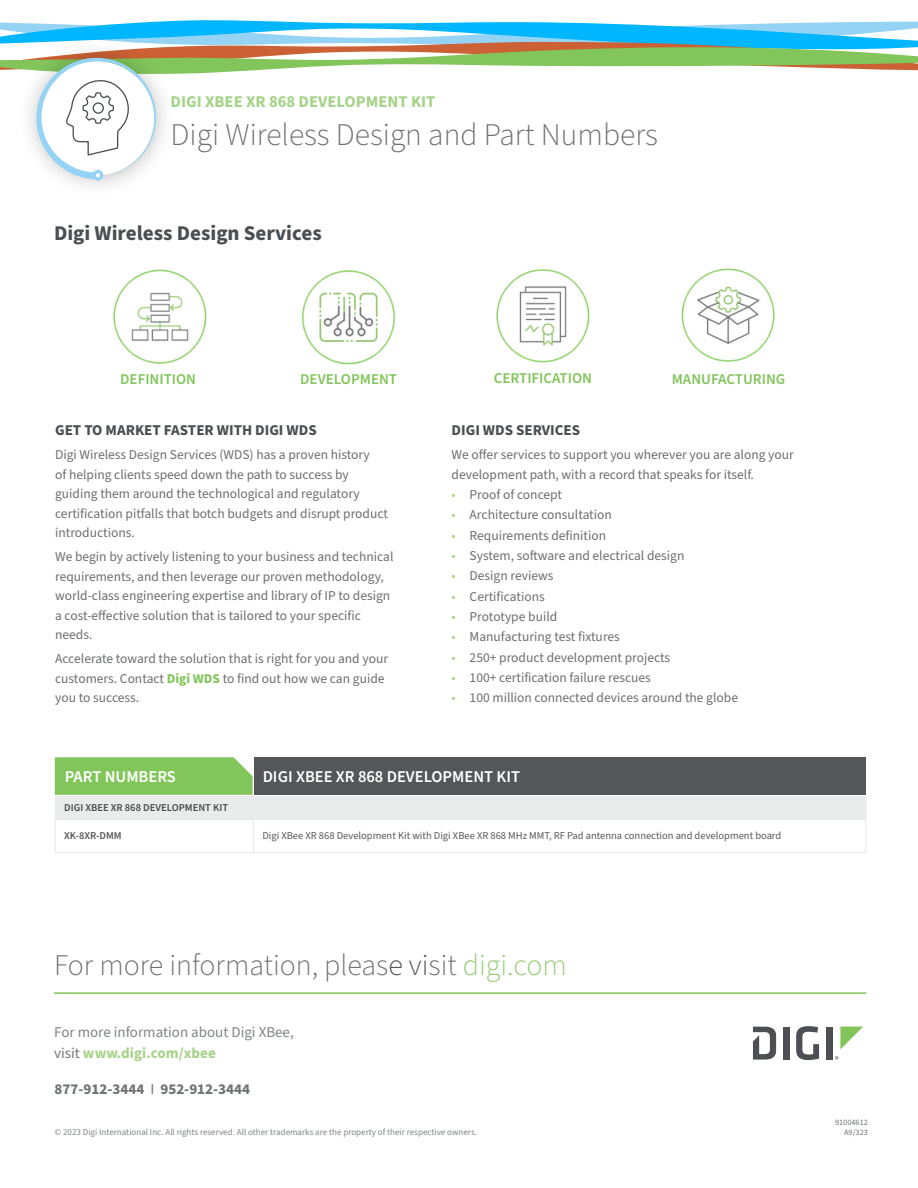
<style>
.page{position:relative;width:918px;height:1188px;background:#fff}
.page>*{position:absolute;margin:0;border:0;box-sizing:border-box;transform-origin:0 0}
.Intro_NEW{font:300 31.5px "Source Sans Pro";color:#6d6e71}
.Table_-_Header{font:300 30px "Source Sans Pro";color:#6d6f73}
.Subhead_1_NEW{font:700 21px "Source Sans Pro";color:#4b4f53}
.t1{font:600 16.5px "Source Sans Pro";color:#fff}
.Intro_NEW-2{font:700 16.5px "Source Sans Pro";color:#a7d38b}
.t2{font:15px/21px "Source Sans Pro";color:#818487}
.Bullets{font:600 15px "Source Sans Pro";color:#82c55b}
.Bullets-2{font:700 15px "Source Sans Pro";color:#4b4f53}
.t3{font:700 15px "Source Sans Pro";color:#6f7275}
.Bullets-3{font:13.5px/19.5px "Source Sans Pro";color:#6d6e71}
.Table_-_Body_Copy{font:10.5px "Source Sans Pro";color:#58595b}
.Table_-_Header-2{font:600 10.5px "Source Sans Pro";color:#4d4d4f}
.Table_-_Body_Copy-2{font:600 10.5px "Source Sans Pro";color:#58595b}
.t4{font:9px "Source Sans Pro";color:#818487}
.t5{font:8.25px/10.5px "Source Sans Pro";color:#6f7275;text-align:right}
.s1{font-weight:700;color:#82c55b}
.s2{color:#a7d38b}
.s3{color:#535459}
.s4{color:#95cc74}
.s5{color:#767377}
.s6{font-weight:700;color:#a7d38b}
.s7{font-weight:400}
</style>
<div class="page">
<div style="left:783px;top:1027px;width:6px;height:33px;background:#4e4f53"></div>
<svg style="left:796px;top:1026px;width:23px;height:34px"></svg>
<div style="left:826px;top:1027px;width:6px;height:33px;background:#4e4f53"></div>
<svg style="left:840px;top:1027px;width:23px;height:22px"></svg>
<svg style="left:753px;top:1027px;width:23px;height:33px"></svg>
<svg style="left:835px;top:1056px;width:3px;height:4px"></svg>
<hr style="left:54px;top:992px;width:812px;height:2px;background:#82c55b">
<img style="left:68px;top:179px;width:58px;height:7px">
<svg style="left:0;top:20px;width:918px;height:159px"></svg>
<div style="left:94px;top:172px;width:8px;height:7px;background:#fff;border-radius:50%"></div>
<div style="left:93px;top:170px;width:10px;height:11px;border:3px solid #95d3f5;border-radius:50%"></div>
<img style="left:113px;top:269px;width:94px;height:95px">
<img style="left:302px;top:270px;width:93px;height:95px">
<img style="left:496px;top:269px;width:94px;height:94px">
<img style="left:681px;top:268px;width:94px;height:94px">
<svg style="left:55px;top:757px;width:812px;height:96px"></svg>
<div style="left:254px;top:757px;width:612px;height:38px;background:#54565a"></div>
<p class="Intro_NEW-2" style="left:171px;top:90px;width:266px">DIGI XBEE XR 868 DEVELOPMENT KIT</p>
<p class="Intro_NEW" style="left:171px;top:113px;width:489px">Digi Wireless Design and Part Numbers</p>
<p class="Subhead_1_NEW" style="left:54px;top:218px;width:269px">Digi Wireless Design Services</p>
<p class="Bullets" style="left:120px;top:369px;width:77px">DEFINITION</p>
<p class="Bullets" style="left:300px;top:369px;width:98px">DEVELOPMENT</p>
<p class="Bullets" style="left:494px;top:368px;width:100px">CERTIFICATION</p>
<p class="Bullets" style="left:672px;top:369px;width:115px">MANUFACTURING</p>
<p class="Bullets-2" style="left:55px;top:420px;width:263px">GET TO MARKET FASTER WITH DIGI WDS</p>
<p class="Bullets-3" style="left:55px;top:445px;width:334px">Digi Wireless Design Services (WDS) has a proven history<br>of helping clients speed down the path to success by guiding them around the technological and regulatory certification pitfalls that botch budgets and disrupt product introductions.</p>
<p class="Bullets-3" style="left:55px;top:547px;width:340px">We begin by actively listening to your business and technical requirements, and then leverage our proven methodology, world-class engineering expertise and library of IP to design a cost-effective solution that is tailored to your specific needs.</p>
<p class="Bullets-3" style="left:55px;top:650px;width:334px">Accelerate toward the solution that is right for you and your customers. Contact <span class="s1">Digi WDS</span> to find out how we can guide you to success.</p>
<p class="Bullets-2" style="left:452px;top:420px;width:130px">DIGI WDS SERVICES</p>
<p class="Bullets-3" style="left:452px;top:445px;width:344px">We offer services to support you wherever you are along your development path, with a record that speaks for itself.</p>
<p class="Bullets-3" style="left:452px;top:485px;width:112px"><span class="s2">•</span> Proof of concept</p>
<p class="Bullets-3" style="left:452px;top:505px;width:162px"><span class="s2">•</span> Architecture consultation</p>
<p class="Bullets-3" style="left:452px;top:526px;width:156px"><span class="s2">•</span> Requirements definition</p>
<p class="Bullets-3" style="left:452px;top:546px;width:234px"><span class="s2">•</span> System, software and electrical design</p>
<p class="Bullets-3" style="left:452px;top:566px;width:103px"><span class="s2">•</span> Design reviews</p>
<p class="Bullets-3" style="left:452px;top:587px;width:95px"><span class="s2">•</span> Certifications</p>
<p class="Bullets-3" style="left:452px;top:607px;width:107px"><span class="s2">•</span> Prototype build</p>
<p class="Bullets-3" style="left:452px;top:627px;width:170px"><span class="s2">•</span> Manufacturing test fixtures</p>
<p class="Bullets-3" style="left:452px;top:648px;width:220px"><span class="s2">•</span> 250+ product development projects</p>
<p class="Bullets-3" style="left:452px;top:668px;width:201px"><span class="s2">•</span> 100+ certification failure rescues</p>
<p class="Bullets-3" style="left:452px;top:688px;width:288px"><span class="s2">•</span> 100 million connected devices around the globe</p>
<p class="t1" style="left:65px;top:766px;width:113px">PART NUMBERS</p>
<p class="t1" style="left:263px;top:765px;width:259px">DIGI XBEE XR 868 DEVELOPMENT KIT</p>
<p class="Table_-_Header-2" style="left:64px;top:801px;width:165px">DIGI XBEE XR 868 DEVELOPMENT KIT</p>
<p class="Table_-_Body_Copy-2" style="left:64px;top:829px;width:59px">XK-8XR-DMM</p>
<p class="Table_-_Body_Copy" style="left:262px;top:829px;width:521px">Digi XBee XR 868 Development Kit with Digi XBee XR 868 MHz MMT, RF Pad antenna connection and development board</p>
<p class="Table_-_Header" style="left:54px;top:945px;width:514px">For more information, pleas<span class="s3">e vi</span>sit <span class="s4">digi.com</span></p>
<p class="t2" style="left:54px;top:1022px;width:241px">For more information about Digi XBee, <span class="s5">visit</span> <span class="s6">www.digi.com/xbee</span></p>
<p class="t3" style="left:55px;top:1079px;width:197px">877-912-3444 <span class="s7">I</span> 952-912-3444</p>
<p class="t4" style="left:55px;top:1126px;width:424px">© 2023 Digi International Inc. All rights reserved. All other trademarks are the property of their respective owners.</p>
<p class="t5" style="left:835px;top:1117px;width:34px">91004612<br>A9/323</p>
</div>
